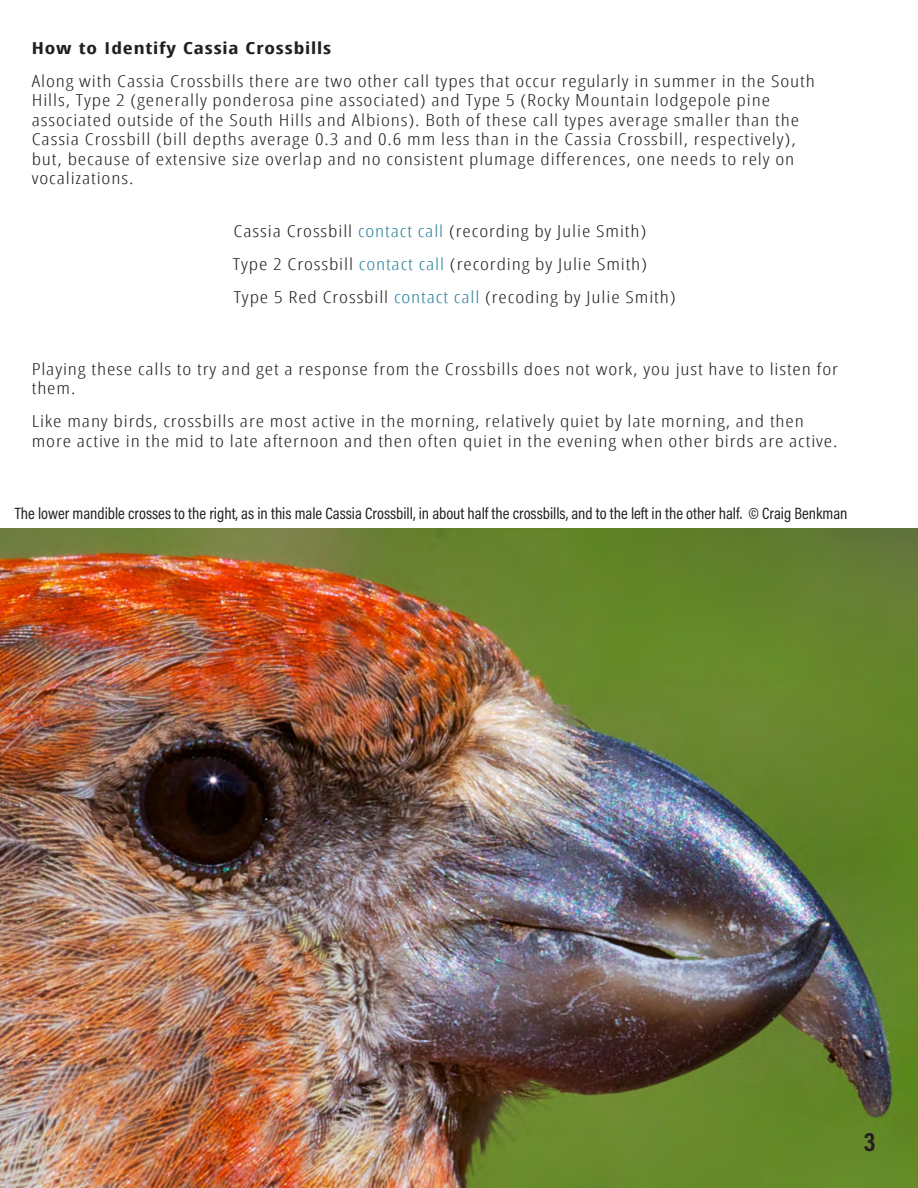
<style>
.page{position:relative;width:918px;height:1188px;background:#fff}
.page>*{position:absolute;margin:0;border:0;box-sizing:border-box;transform-origin:0 0}
.t1{font:700 27px "Acumin Pro Cond";color:#231f20}
.Body_text_paragraph{font:300 condensed 16.5px/19.5px "Open Sans";letter-spacing:.04em;color:#231f20;scale:1.3 1}
.Body_text_paragraph-2{font:16.5px "Acumin Pro Cond";color:#231f20}
.Body_text_paragraph-3{font:700 condensed 16.5px "Open Sans";letter-spacing:.04em;color:#231f20;scale:1.3 1}
.s1{color:#2b819d}
</style>
<div class="page">
<img style="left:0;top:528px;width:918px;height:660px">
<p class="Body_text_paragraph-3" style="left:32px;top:36px;width:232px">How to Identify Cassia Crossbills</p>
<p class="Body_text_paragraph" style="left:32px;top:71px;width:604px">Along with Cassia Crossbills there are two other call types that occur regularly in summer in the South Hills, Type 2 (generally ponderosa pine associated) and Type 5 (Rocky Mountain lodgepole pine associated outside of the South Hills and Albions). Both of these call types average smaller than the Cassia Crossbill (bill depths average 0.3 and 0.6 mm less than in the Cassia Crossbill, respectively), but, because of extensive size overlap and no consistent plumage differences, one needs to rely on vocalizations.</p>
<p class="Body_text_paragraph" style="left:234px;top:221px;width:319px">Cassia Crossbill <span class="s1">contact call</span> (recording by Julie Smith)</p>
<p class="Body_text_paragraph" style="left:233px;top:254px;width:320px">Type 2 Crossbill <span class="s1">contact call</span> (recording by Julie Smith)</p>
<p class="Body_text_paragraph" style="left:234px;top:287px;width:342px">Type 5 Red Crossbill <span class="s1">contact call</span> (recoding by Julie Smith)</p>
<p class="Body_text_paragraph" style="left:32px;top:359px;width:622px">Playing these calls to try and get a response from the Crossbills does not work, you just have to listen for them.</p>
<p class="Body_text_paragraph" style="left:32px;top:411px;width:621px">Like many birds, crossbills are most active in the morning, relatively quiet by late morning, and then more active in the mid to late afternoon and then often quiet in the evening when other birds are active.</p>
<p class="Body_text_paragraph-2" style="left:15px;top:503px;width:834px">The lower mandible crosses to the right, as in this male Cassia Crossbill, in about half the crossbills, and to the left in the other half. © Craig Benkman</p>
<p class="t1" style="left:864px;top:1124px;width:13px">3</p>
</div>
